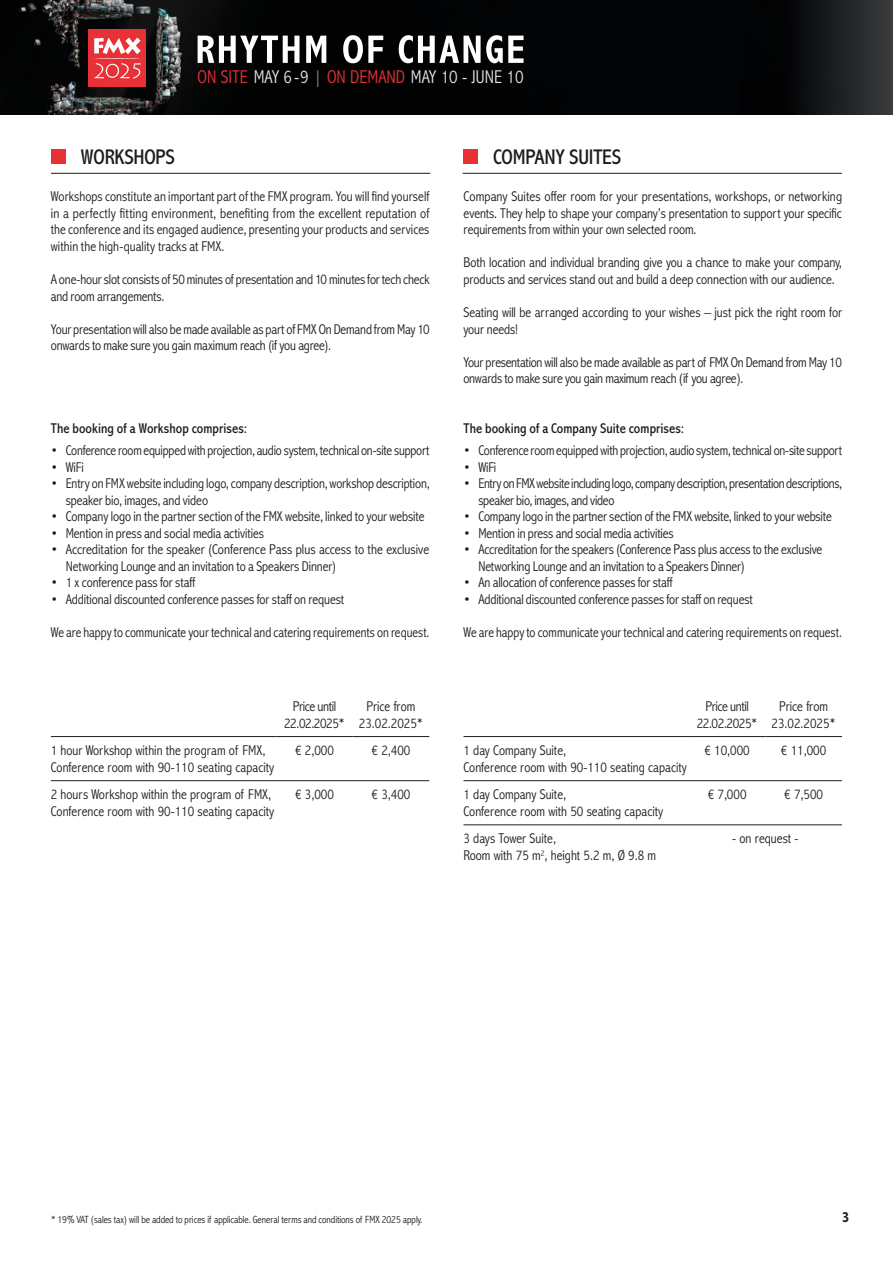
<style>
.page{position:relative;width:893px;height:1263px;background:#fff}
.page>*{position:absolute;margin:0;border:0;box-sizing:border-box;transform-origin:0 0}
.t1{font:condensed 21.3px "Abadi MT Std";letter-spacing:-.01em;color:#1d1d1b}
.t2{font:300 condensed 18.6px "Abadi MT Std";color:#e4e4e3}
.t3{font:700 condensed 15px "Abadi MT Std";color:#1d1d1b}
.t4{font:300 condensed 14.25px/16.5px "Abadi MT Std";letter-spacing:-.005em;color:#1d1d1b}
.t5{font:condensed 14.25px "Abadi MT Std";letter-spacing:.005em;color:#1d1d1b}
.t6{font:300 condensed 14.25px/17.2px "Abadi MT Std";letter-spacing:-.03em;color:#1d1d1b;text-align:center}
.t7{font:300 condensed 10.5px "Abadi MT Std";letter-spacing:-.005em;color:#1d1d1b}
.s1{color:#e73137}
.s2{color:#8e8e8e}
</style>
<div class="page">
<img style="left:741px;top:0;width:152px;height:115px">
<svg style="left:0;top:0;width:741px;height:115px;fill:#030405"></svg>
<div style="left:88px;top:29px;width:58px;height:58px;background:#e73137"></div>
<svg style="left:94px;top:38px;width:53px;height:41px"></svg>
<svg style="left:198px;top:35px;width:326px;height:28px"></svg>
<div style="left:51px;top:149px;width:15px;height:15px;background:#e73137"></div>
<hr style="left:51px;top:736px;width:225px;height:1px;background:#1d1d1b">
<hr style="left:276px;top:736px;width:77px;height:1px;background:#1d1d1b">
<hr style="left:353px;top:736px;width:76px;height:1px;background:#1d1d1b">
<hr style="left:51px;top:780px;width:225px;height:1px;background:#1d1d1b">
<hr style="left:276px;top:780px;width:77px;height:1px;background:#1d1d1b">
<hr style="left:353px;top:780px;width:76px;height:1px;background:#1d1d1b">
<div style="left:463px;top:149px;width:15px;height:15px;background:#e73137"></div>
<hr style="left:463px;top:824px;width:226px;height:1px;background:#1d1d1b">
<hr style="left:689px;top:824px;width:76px;height:1px;background:#1d1d1b">
<hr style="left:765px;top:824px;width:77px;height:1px;background:#1d1d1b">
<hr style="left:463px;top:736px;width:226px;height:1px;background:#1d1d1b">
<hr style="left:689px;top:736px;width:76px;height:1px;background:#1d1d1b">
<hr style="left:765px;top:736px;width:77px;height:1px;background:#1d1d1b">
<hr style="left:463px;top:780px;width:226px;height:1px;background:#1d1d1b">
<hr style="left:689px;top:780px;width:76px;height:1px;background:#1d1d1b">
<hr style="left:765px;top:780px;width:77px;height:1px;background:#1d1d1b">
<hr style="left:51px;top:173px;width:379px;height:1px;background:#1d1d1b">
<hr style="left:463px;top:173px;width:379px;height:1px;background:#1d1d1b">
<h2 class="t2" style="left:198px;top:66px;width:327px"><span class="s1">ON SITE</span> MAY 6-9 <span class="s2">|</span> <span class="s1">ON DEMAND</span> MAY 10 - JUNE 10</h2>
<h1 class="t1" style="left:81px;top:145px;width:96px">WORKSHOPS</h1>
<p class="t4" style="left:51px;top:189px;width:380px;text-align:justify">Workshops constitute an important part of the FMX program. You will find yourself in a perfectly fitting environment, benefiting from the excellent reputation of the conference and its engaged audience, presenting your products and services within the high-quality tracks at FMX.</p>
<p class="t4" style="left:51px;top:271px;width:380px">A one-hour slot consists of 50 minutes of presentation and 10 minutes for tech check and room arrangements.</p>
<p class="t4" style="left:51px;top:321px;width:380px">Your presentation will also be made available as part of FMX On Demand from May 10 onwards to make sure you gain maximum reach (if you agree).</p>
<p class="t5" style="left:51px;top:420px;width:198px">The booking of a Workshop comprises:</p>
<p class="t4" style="left:51px;top:443px;width:380px">• Conference room equipped with projection, audio system, technical on-site support</p>
<p class="t4" style="left:51px;top:459px;width:35px">• WiFi</p>
<p class="t4" style="left:66px;top:476px;width:365px;text-indent:-15px">• Entry on FMX website including logo, company description, workshop description, speaker bio, images, and video</p>
<p class="t4" style="left:51px;top:509px;width:375px">• Company logo in the partner section of the FMX website, linked to your website</p>
<p class="t4" style="left:51px;top:525px;width:215px">• Mention in press and social media activities</p>
<p class="t4" style="left:66px;top:542px;width:365px;text-indent:-15px">• Accreditation for the speaker (Conference Pass plus access to the exclusive<br>Networking Lounge and an invitation to a Speakers Dinner)</p>
<p class="t4" style="left:51px;top:575px;width:146px">• 1 x conference pass for staff</p>
<p class="t4" style="left:51px;top:591px;width:295px">• Additional discounted conference passes for staff on request</p>
<p class="t4" style="left:51px;top:624px;width:380px">We are happy to communicate your technical and catering requirements on request.</p>
<p class="t6" style="left:284px;top:698px;width:62px">Price until<br>22.02.2025*</p>
<p class="t4" style="left:359px;top:698px;width:66px;line-height:17.2px;text-align:center">Price from<br>23.02.2025*</p>
<p class="t4" style="left:51px;top:742px;width:225px;line-height:17.2px">1 hour Workshop within the program of FMX,<br>Conference room with 90-110 seating capacity</p>
<p class="t4" style="left:295px;top:742px;width:40px">€ 2,000</p>
<p class="t4" style="left:372px;top:742px;width:40px">€ 2,400</p>
<p class="t4" style="left:51px;top:786px;width:225px;line-height:17.2px">2 hours Workshop within the program of FMX,<br>Conference room with 90-110 seating capacity</p>
<p class="t4" style="left:295px;top:786px;width:40px">€ 3,000</p>
<p class="t4" style="left:372px;top:786px;width:40px">€ 3,400</p>
<h1 class="t1" style="left:493px;top:145px;width:129px">COMPANY SUITES</h1>
<p class="t4" style="left:463px;top:189px;width:380px;text-align:justify">Company Suites offer room for your presentations, workshops, or networking events. They help to shape your company’s presentation to support your specific requirements from within your own selected room.</p>
<p class="t4" style="left:463px;top:255px;width:380px">Both location and individual branding give you a chance to make your company, products and services stand out and build a deep connection with our audience.</p>
<p class="t4" style="left:463px;top:304px;width:380px">Seating will be arranged according to your wishes – just pick the right room for your needs!</p>
<p class="t4" style="left:463px;top:354px;width:380px">Your presentation will also be made available as part of FMX On Demand from May 10 onwards to make sure you gain maximum reach (if you agree).</p>
<p class="t5" style="left:463px;top:420px;width:222px">The booking of a Company Suite comprises:</p>
<p class="t4" style="left:463px;top:443px;width:380px">• Conference room equipped with projection, audio system, technical on-site support</p>
<p class="t4" style="left:463px;top:459px;width:34px">• WiFi</p>
<p class="t4" style="left:478px;top:476px;width:365px;text-indent:-15px">• Entry on FMX website including logo, company description, presentation descriptions, speaker bio, images, and video</p>
<p class="t4" style="left:463px;top:509px;width:370px">• Company logo in the partner section of the FMX website, linked to your website</p>
<p class="t4" style="left:463px;top:525px;width:212px">• Mention in press and social media activities</p>
<p class="t4" style="left:478px;top:542px;width:345px;text-indent:-15px">• Accreditation for the speakers (Conference Pass plus access to the exclusive<br>Networking Lounge and an invitation to a Speakers Dinner)</p>
<p class="t4" style="left:463px;top:575px;width:211px">• An allocation of conference passes for staff</p>
<p class="t4" style="left:463px;top:591px;width:291px">• Additional discounted conference passes for staff on request</p>
<p class="t4" style="left:463px;top:624px;width:380px">We are happy to communicate your technical and catering requirements on request.</p>
<p class="t6" style="left:697px;top:698px;width:62px">Price until<br>22.02.2025*</p>
<p class="t4" style="left:771px;top:698px;width:66px;line-height:17.2px;text-align:center">Price from<br>23.02.2025*</p>
<p class="t4" style="left:463px;top:742px;width:225px;line-height:17.2px">1 day Company Suite,<br>Conference room with 90-110 seating capacity</p>
<p class="t4" style="left:704px;top:742px;width:47px">€ 10,000</p>
<p class="t4" style="left:781px;top:742px;width:47px">€ 11,000</p>
<p class="t4" style="left:463px;top:786px;width:201px;line-height:17.2px">1 day Company Suite,<br>Conference room with 50 seating capacity</p>
<p class="t4" style="left:708px;top:786px;width:40px">€ 7,000</p>
<p class="t4" style="left:784px;top:786px;width:40px">€ 7,500</p>
<p class="t4" style="left:463px;top:830px;width:194px;line-height:17.2px">3 days Tower Suite,<br>Room with 75 m<sup>2</sup>, height 5.2 m, Ø 9.8 m</p>
<p class="t4" style="left:732px;top:830px;width:68px">- on request -</p>
<p class="t7" style="left:51px;top:1214px;width:373px">* 19% VAT (sales tax) will be added to prices if applicable. General terms and conditions of FMX 2025 apply.</p>
<p class="t3" style="left:842px;top:1209px;width:9px">3</p>
</div>
